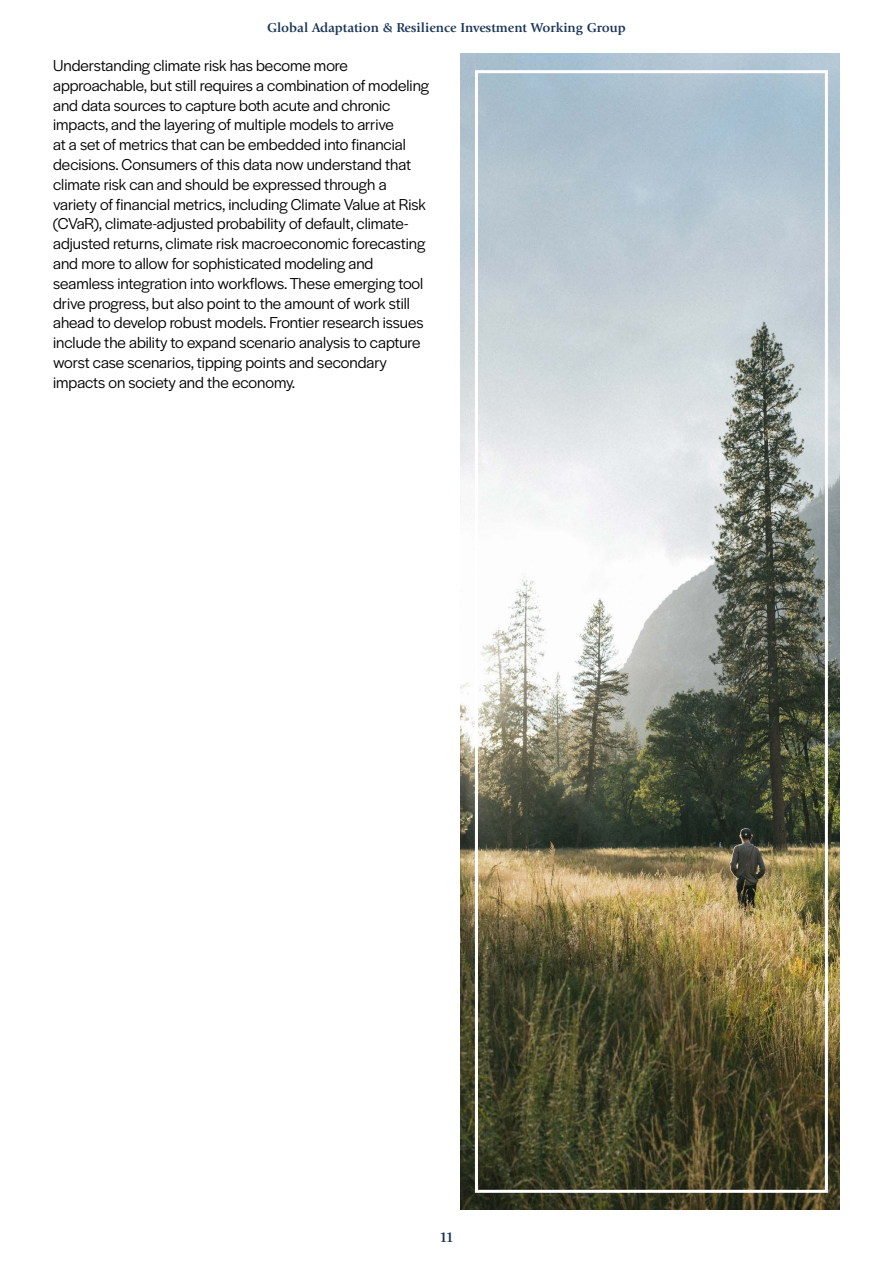
<style>
.page{position:relative;width:893px;height:1263px;background:#fff}
.page>*{position:absolute;margin:0;border:0;box-sizing:border-box;transform-origin:0 0}
.t1{font:16.5px/19.8px "Halyard Display";color:#000}
.t2{font:700 15px "Giovanni Std";color:#1c3557}
.t3{font:700 13.5px "Giovanni Std";color:#1c3557}
</style>
<div class="page">
<img style="left:460px;top:53px;width:380px;height:1157px">
<div style="left:475px;top:70px;width:353px;height:1123px;border:3px solid #fff"></div>
<p class="t3" style="left:267px;top:20px;width:360px">Global Adaptation &amp; Resilience Investment Working Group</p>
<p class="t1" style="left:53px;top:55px;width:378px">Understanding climate risk has become more approachable, but still requires a combination of modeling and data sources to capture both acute and chronic impacts, and the layering of multiple models to arrive<br>at a set of metrics that can be embedded into financial decisions. Consumers of this data now understand that climate risk can and should be expressed through a variety of financial metrics, including Climate Value at Risk (CVaR), climate-adjusted probability of default, climate&shy;adjusted returns, climate risk macroeconomic forecasting and more to allow for sophisticated modeling and seamless integration into workflows. These emerging tool drive progress, but also point to the amount of work still ahead to develop robust models. Frontier research issues include the ability to expand scenario analysis to capture worst case scenarios, tipping points and secondary impacts on society and the economy.</p>
<p class="t2" style="left:439px;top:1228px;width:16px">11</p>
</div>
